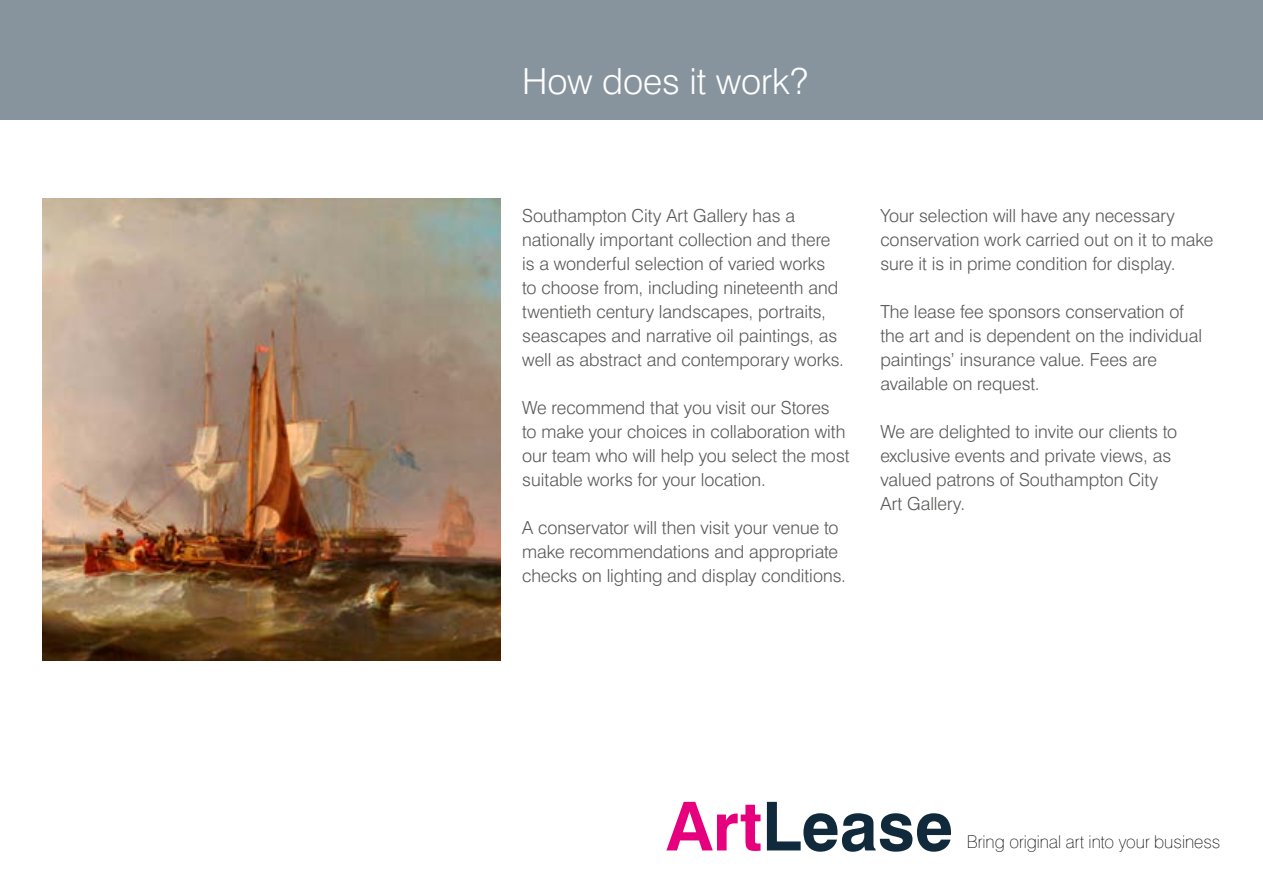
<style>
.page{position:relative;width:1263px;height:893px;background:#fff}
.page>*{position:absolute;margin:0;border:0;box-sizing:border-box;transform-origin:0 0}
.t1{font:700 67.65px "Swiss 721 BT";color:#102a3c}
.t2{font:300 36px "Swiss 721 BT";color:#fff}
.body{font:300 18px/24px "Swiss 721 BT";color:#575756}
.t3{font:100 17.7px "Swiss 721 BT";color:#000}
.s1{color:#e6007d}
</style>
<div class="page">
<div style="left:0;top:0;width:1263px;height:119px;background:#87949d"></div>
<img style="left:43px;top:198px;width:458px;height:462px">
<p class="t2" style="left:522px;top:60px;width:287px">How does it work?</p>
<p class="body" style="left:522px;top:203px;width:323px">Southampton City Art Gallery has a nationally important collection and there is a wonderful selection of varied works to choose from, including nineteenth and twentieth century landscapes, portraits, seascapes and narrative oil paintings, as well as abstract and contemporary works.</p>
<p class="body" style="left:522px;top:395px;width:329px">We recommend that you visit our Stores<br>to make your choices in collaboration with our team who will help you select the most suitable works for your location.</p>
<p class="body" style="left:522px;top:515px;width:325px">A conservator will then visit your venue to make recommendations and appropriate checks on lighting and display conditions.</p>
<p class="body" style="left:880px;top:203px;width:335px">Your selection will have any necessary conservation work carried out on it to make sure it is in prime condition for display.</p>
<p class="body" style="left:880px;top:299px;width:323px">The lease fee sponsors conservation of the art and is dependent on the individual paintings’ insurance value. Fees are available on request.</p>
<p class="body" style="left:880px;top:419px;width:298px">We are delighted to invite our clients to exclusive events and private views, as valued patrons of Southampton City<br>Art Gallery.</p>
<p class="t1" style="left:666px;top:785px;width:288px"><span class="s1">Art</span>Lease</p>
<p class="t3" style="left:967px;top:831px;width:255px">Bring original art into your business</p>
</div>
